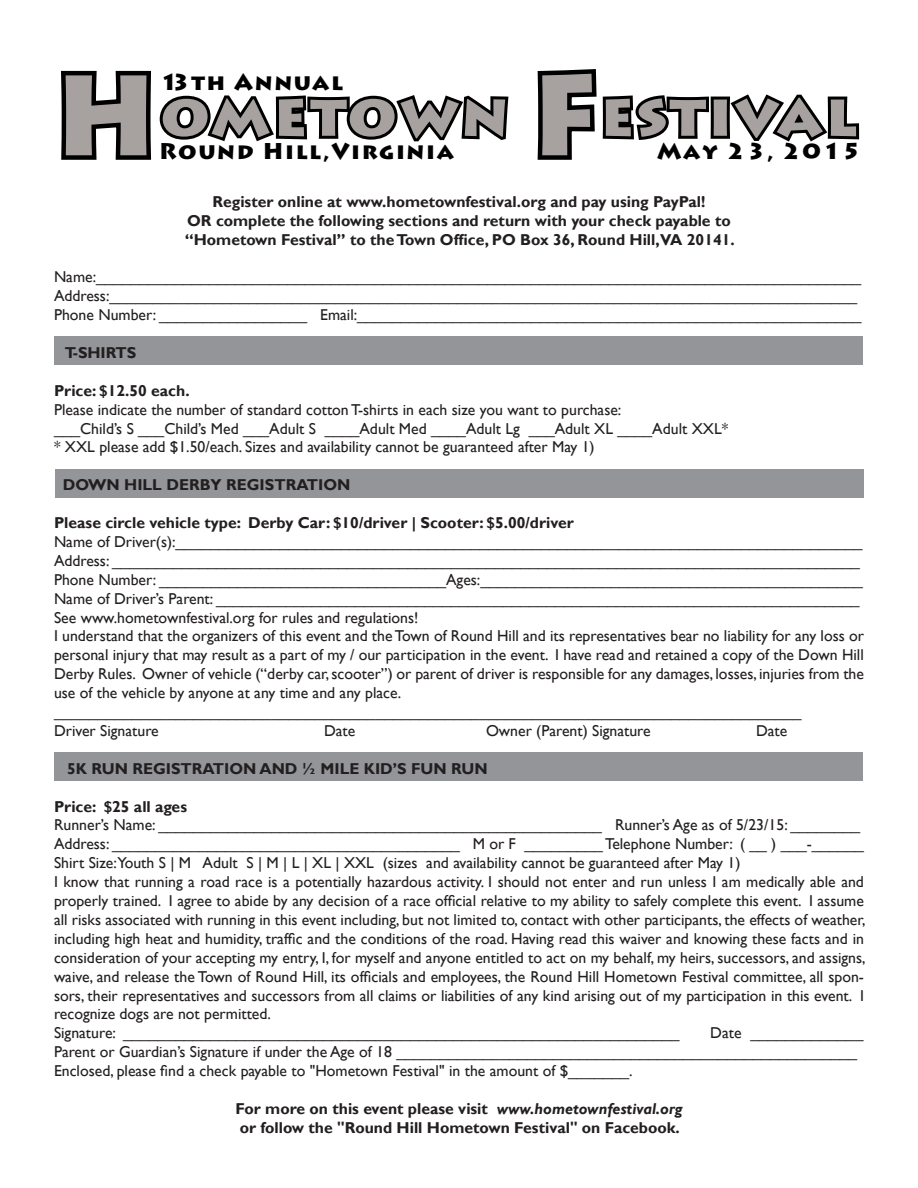
<style>
.page{position:relative;width:918px;height:1188px;background:#fff}
.page>*{position:absolute;margin:0;border:0;box-sizing:border-box;transform-origin:0 0}
.t1{font:900 60px "Lithos Pro";letter-spacing:.04em;color:#a7a2a0}
.t2{font:900 22.5px "Lithos Pro";letter-spacing:.07em;color:#000}
.Cutline{font:15.75px/18.9px "Gill Sans";color:#231f20;text-align:justify}
.Cutline-2{font:700 15.75px "Gill Sans";color:#231f20}
.s1{font-size:112.5px}
.s2{font-style:italic}
</style>
<div class="page">
<div style="left:56px;top:470px;width:808px;height:28px;background:#939598"></div>
<div style="left:54px;top:752px;width:808px;height:28px;background:#939598"></div>
<div style="left:55px;top:337px;width:808px;height:28px;background:#939598"></div>
<svg style="left:61px;top:70px;width:448px;height:90px"></svg>
<svg style="left:537px;top:69px;width:323px;height:91px"></svg>
<p class="t2" style="left:160px;top:68px;width:185px">13th Annual</p>
<p class="t1" style="left:54px;top:77px;width:805px"><span class="s1">H</span>ometown <span class="s1">F</span>estival</p>
<p class="t2" style="left:159px;top:137px;width:296px">Round Hill,Virginia</p>
<p class="t2" style="left:657px;top:137px;width:205px">May 23, 2015</p>
<p class="Cutline-2" style="left:212px;top:192px;width:495px">Register online at www.hometownfestival.org and pay using PayPal!</p>
<p class="Cutline-2" style="left:187px;top:211px;width:545px">OR complete the following sections and return with your check payable to</p>
<p class="Cutline-2" style="left:185px;top:230px;width:551px">“Hometown Festival” to the Town Office, PO Box 36, Round Hill,VA 20141.</p>
<p class="Cutline" style="left:54px;top:268px;width:809px">Name:________________________________________________________________________________________</p>
<p class="Cutline" style="left:54px;top:287px;width:805px">Address:______________________________________________________________________________________</p>
<p class="Cutline" style="left:54px;top:306px;width:809px">Phone Number: _________________ Email:__________________________________________________________</p>
<p class="Cutline-2" style="left:65px;top:343px;width:73px">T-SHIRTS</p>
<p class="Cutline-2" style="left:54px;top:381px;width:137px">Price: $12.50 each.</p>
<p class="Cutline" style="left:54px;top:400px;width:569px">Please indicate the number of standard cotton T-shirts in each size you want to purchase:</p>
<p class="Cutline" style="left:54px;top:419px;width:676px">___Child’s S ___Child’s Med ___Adult S ____Adult Med ____Adult Lg ___Adult XL ____Adult XXL*</p>
<p class="Cutline" style="left:54px;top:438px;width:542px">* XXL please add $1.50/each. Sizes and availability cannot be guaranteed after May 1)</p>
<p class="Cutline-2" style="left:63px;top:475px;width:289px">DOWN HILL DERBY REGISTRATION</p>
<p class="Cutline-2" style="left:54px;top:513px;width:521px">Please circle vehicle type: Derby Car: $10/driver | Scooter: $5.00/driver</p>
<p class="Cutline" style="left:54px;top:533px;width:810px">Name of Driver(s):_______________________________________________________________________________</p>
<p class="Cutline" style="left:54px;top:551px;width:807px">Address: ______________________________________________________________________________________</p>
<p class="Cutline" style="left:54px;top:570px;width:810px">Phone Number: _________________________________Ages:____________________________________________</p>
<p class="Cutline" style="left:54px;top:589px;width:807px">Name of Driver’s Parent: __________________________________________________________________________</p>
<p class="Cutline" style="left:54px;top:608px;width:366px">See www.hometownfestival.org for rules and regulations!</p>
<p class="Cutline" style="left:54px;top:627px;width:812px">I understand that the organizers of this event and the Town of Round Hill and its representatives bear no liability for any loss or personal injury that may result as a part of my / our participation in the event. I have read and retained a copy of the Down Hill Derby Rules. Owner of vehicle (“derby car, scooter”) or parent of driver is responsible for any damages, losses, injuries from the use of the vehicle by anyone at any time and any place.</p>
<p class="Cutline" style="left:54px;top:703px;width:749px">______________________________________________________________________________________</p>
<p class="Cutline" style="left:54px;top:722px;width:106px">Driver Signature</p>
<p class="Cutline" style="left:324px;top:722px;width:33px">Date</p>
<p class="Cutline" style="left:486px;top:722px;width:166px">Owner (Parent) Signature</p>
<p class="Cutline" style="left:756px;top:722px;width:33px">Date</p>
<p class="Cutline-2" style="left:67px;top:759px;width:422px">5K RUN REGISTRATION AND ½ MILE KID’S FUN RUN</p>
<p class="Cutline-2" style="left:54px;top:797px;width:135px">Price: $25 all ages</p>
<p class="Cutline" style="left:54px;top:816px;width:808px">Runner’s Name: ___________________________________________________ Runner’s Age as of 5/23/15: ________</p>
<p class="Cutline" style="left:54px;top:835px;width:812px">Address: ________________________________________ M or F _________ Telephone Number: ( __ ) ___-______</p>
<p class="Cutline" style="left:54px;top:854px;width:688px">Shirt Size:Youth S | M Adult S | M | L | XL | XXL (sizes and availability cannot be guaranteed after May 1)</p>
<p class="Cutline" style="left:54px;top:873px;width:813px">I know that running a road race is a potentially hazardous activity. I should not enter and run unless I am medically able and properly trained. I agree to abide by any decision of a race official relative to my ability to safely complete this event. I assume all risks associated with running in this event including, but not limited to, contact with other participants, the effects of weather, including high heat and humidity, traffic and the conditions of the road. Having read this waiver and knowing these facts and in consideration of your accepting my entry, I, for myself and anyone entitled to act on my behalf, my heirs, successors, and assigns, waive, and release the Town of Round Hill, its officials and employees, the Round Hill Hometown Festival committee, all spon&shy;sors, their representatives and successors from all claims or liabilities of any kind arising out of my participation in this event. I recognize dogs are not permitted.</p>
<p class="Cutline" style="left:54px;top:1024px;width:627px">Signature: ________________________________________________________________</p>
<p class="Cutline" style="left:710px;top:1024px;width:155px">Date _____________</p>
<p class="Cutline" style="left:54px;top:1043px;width:805px">Parent or Guardian’s Signature if under the Age of 18 _____________________________________________________</p>
<p class="Cutline" style="left:54px;top:1062px;width:580px">Enclosed, please find a check payable to "Hometown Festival" in the amount of $_______.</p>
<p class="Cutline-2" style="left:235px;top:1099px;width:449px">For more on this event please visit <span class="s2">www.hometownfestival.org</span></p>
<p class="Cutline-2" style="left:240px;top:1118px;width:442px">or follow the "Round Hill Hometown Festival" on Facebook.</p>
</div>
